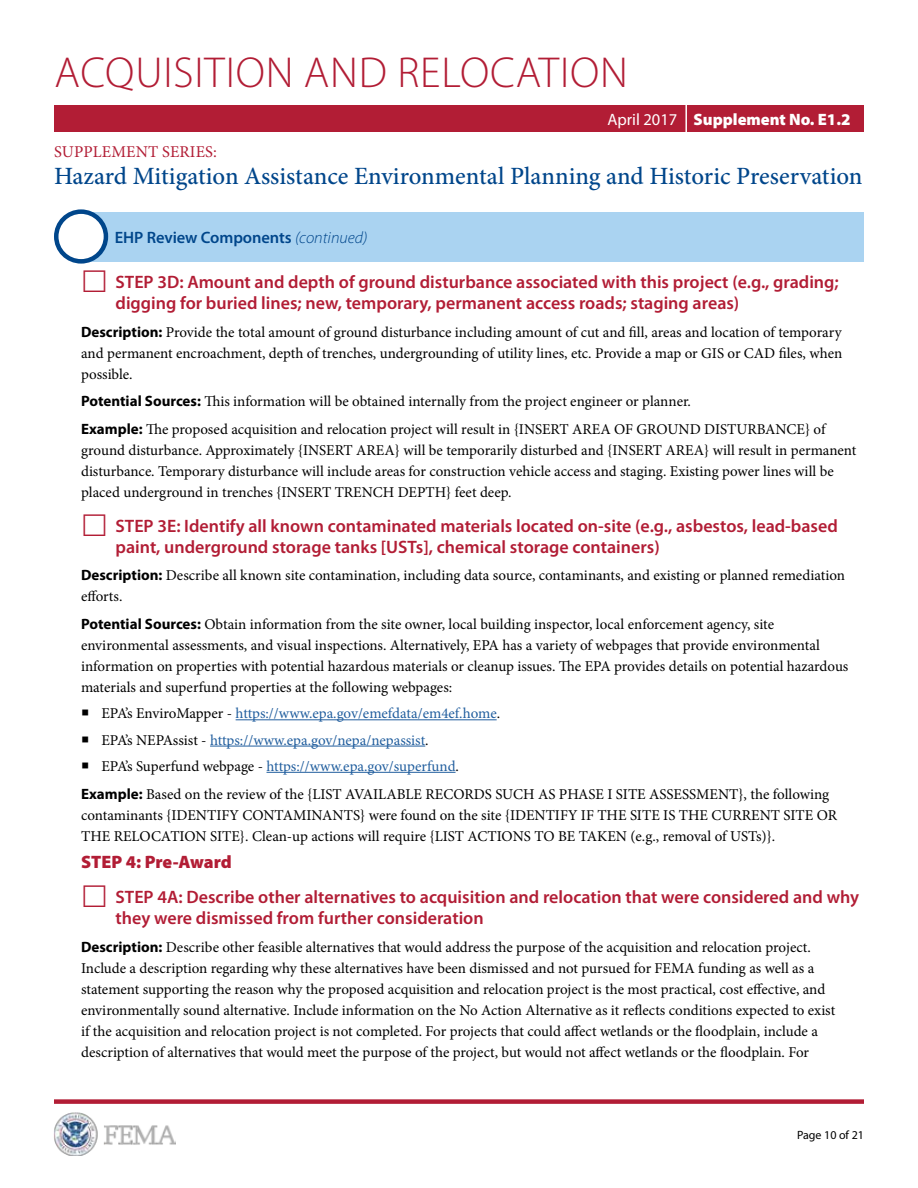
<style>
.page{position:relative;width:918px;height:1188px;background:#fff}
.page>*{position:absolute;margin:0;border:0;box-sizing:border-box;transform-origin:0 0}
.t1{font:300 43.5px "Myriad Pro";letter-spacing:.02em;color:#b21d35}
.t2{font:500 24.75px "Minion Pro";letter-spacing:-.005em;color:#00468b}
.t3{font:600 18px/21px "Myriad Pro";color:#b21d35}
.Normal_Text{font:900 18px "Myriad Pro";letter-spacing:-.005em;color:#b21d35}
.t4{font:600 16.5px "Myriad Pro";letter-spacing:-.005em;color:#00468b}
.t5{font:900 16.5px "Myriad Pro";color:#fff}
.t6{font:16.5px "Minion Pro";letter-spacing:.01em;color:#b21d35}
.Normal_Text-2{font:15px/21px "Minion Pro";color:#000}
.t7{font:15px "Minion Pro";color:#215e9e}
.t8{font:12px "Myriad Pro";color:#000}
.s1{font-weight:400}
.s2{font-weight:300;font-style:italic}
.s3{font-family:"Myriad Pro";font-weight:700}
.s4{color:#000}
</style>
<div class="page">
<div style="left:54px;top:1099px;width:810px;height:5px;background:#b21d35"></div>
<div style="left:54px;top:105px;width:810px;height:27px;background:#b21d35"></div>
<hr style="left:685px;top:105px;width:2px;height:28px;background:#fff">
<div style="left:81px;top:212px;width:783px;height:49px;background:#aad3f1"></div>
<div style="left:56px;top:212px;width:50px;height:49px;background:#fff;border-radius:50%"></div>
<div style="left:54px;top:209px;width:54px;height:55px;border:4px solid #00468b;border-radius:50%"></div>
<hr style="left:236px;top:719px;width:261px;height:1px;background:#215e9e">
<hr style="left:210px;top:746px;width:215px;height:1px;background:#215e9e">
<hr style="left:267px;top:772px;width:189px;height:1px;background:#215e9e">
<img style="left:54px;top:1112px;width:121px;height:44px">
<h1 class="t1" style="left:54px;top:46px;width:575px">ACQUISITION AND RELOCATION</h1>
<p class="t5" style="left:607px;top:108px;width:245px"><span class="s1">April 2017</span> Supplement No. E1.2</p>
<h2 class="t2" style="left:54px;top:160px;width:810px">Hazard Mitigation Assistance Environmental Planning and Historic Preservation</h2>
<p class="t6" style="left:54px;top:141px;width:164px">SUPPLEMENT SERIES:</p>
<p class="t4" style="left:115px;top:227px;width:254px">EHP Review Components <span class="s2">(continued)</span></p>
<p class="t3" style="left:116px;top:271px;width:725px">STEP 3D: Amount and depth of ground disturbance associated with this project (e.g., grading; digging for buried lines; new, temporary, permanent access roads; staging areas)</p>
<p class="Normal_Text-2" style="left:81px;top:321px;width:763px;text-align:justify"><span class="s3">Description:</span> Provide the total amount of ground disturbance including amount of cut and fill, areas and location of temporary and permanent encroachment, depth of trenches, undergrounding of utility lines, etc. Provide a map or GIS or CAD files, when possible.</p>
<p class="Normal_Text-2" style="left:81px;top:391px;width:611px"><span class="s3">Potential Sources:</span> This information will be obtained internally from the project engineer or planner.</p>
<p class="Normal_Text-2" style="left:81px;top:419px;width:777px"><span class="s3">Example:</span> The proposed acquisition and relocation project will result in {INSERT AREA OF GROUND DISTURBANCE} of ground disturbance. Approximately {INSERT AREA} will be temporarily disturbed and {INSERT AREA} will result in permanent disturbance. Temporary disturbance will include areas for construction vehicle access and staging. Existing power lines will be placed underground in trenches {INSERT TRENCH DEPTH} feet deep.</p>
<p class="t3" style="left:116px;top:515px;width:724px">STEP 3E: Identify all known contaminated materials located on-site (e.g., asbestos, lead-based paint, underground storage tanks [USTs], chemical storage containers)</p>
<p class="Normal_Text-2" style="left:81px;top:565px;width:765px"><span class="s3">Description:</span> Describe all known site contamination, including data source, contaminants, and existing or planned remediation efforts.</p>
<p class="Normal_Text-2" style="left:81px;top:614px;width:769px"><span class="s3">Potential Sources:</span> Obtain information from the site owner, local building inspector, local enforcement agency, site environmental assessments, and visual inspections. Alternatively, EPA has a variety of webpages that provide environmental information on properties with potential hazardous materials or cleanup issues. The EPA provides details on potential hazardous materials and superfund properties at the following webpages:</p>
<p class="t7" style="left:81px;top:703px;width:421px"><span class="s4">○ EPA’s EnviroMapper -</span> https://www.epa.gov/emefdata/em4ef.home<span class="s4">.</span></p>
<p class="t7" style="left:81px;top:730px;width:349px"><span class="s4">○ EPA’s NEPAssist -</span> https://www.epa.gov/nepa/nepassist<span class="s4">.</span></p>
<p class="t7" style="left:81px;top:756px;width:379px"><span class="s4">○ EPA’s Superfund webpage -</span> https://www.epa.gov/superfund<span class="s4">.</span></p>
<p class="Normal_Text-2" style="left:81px;top:783px;width:758px"><span class="s3">Example:</span> Based on the review of the {LIST AVAILABLE RECORDS SUCH AS PHASE I SITE ASSESSMENT}, the following contaminants {IDENTIFY CONTAMINANTS} were found on the site {IDENTIFY IF THE SITE IS THE CURRENT SITE OR<br>THE RELOCATION SITE}. Clean-up actions will require {LIST ACTIONS TO BE TAKEN (e.g., removal of USTs)}.</p>
<p class="Normal_Text" style="left:81px;top:850px;width:152px">STEP 4: Pre-Award</p>
<p class="t3" style="left:116px;top:886px;width:745px">STEP 4A: Describe other alternatives to acquisition and relocation that were considered and why they were dismissed from further consideration</p>
<p class="Normal_Text-2" style="left:81px;top:936px;width:756px"><span class="s3">Description:</span> Describe other feasible alternatives that would address the purpose of the acquisition and relocation project.<br>Include a description regarding why these alternatives have been dismissed and not pursued for FEMA funding as well as a statement supporting the reason why the proposed acquisition and relocation project is the most practical, cost effective, and environmentally sound alternative. Include information on the No Action Alternative as it reflects conditions expected to exist if the acquisition and relocation project is not completed. For projects that could affect wetlands or the floodplain, include a description of alternatives that would meet the purpose of the project, but would not affect wetlands or the floodplain. For</p>
<p class="t8" style="left:797px;top:1127px;width:68px">Page 10 of 21</p>
</div>
